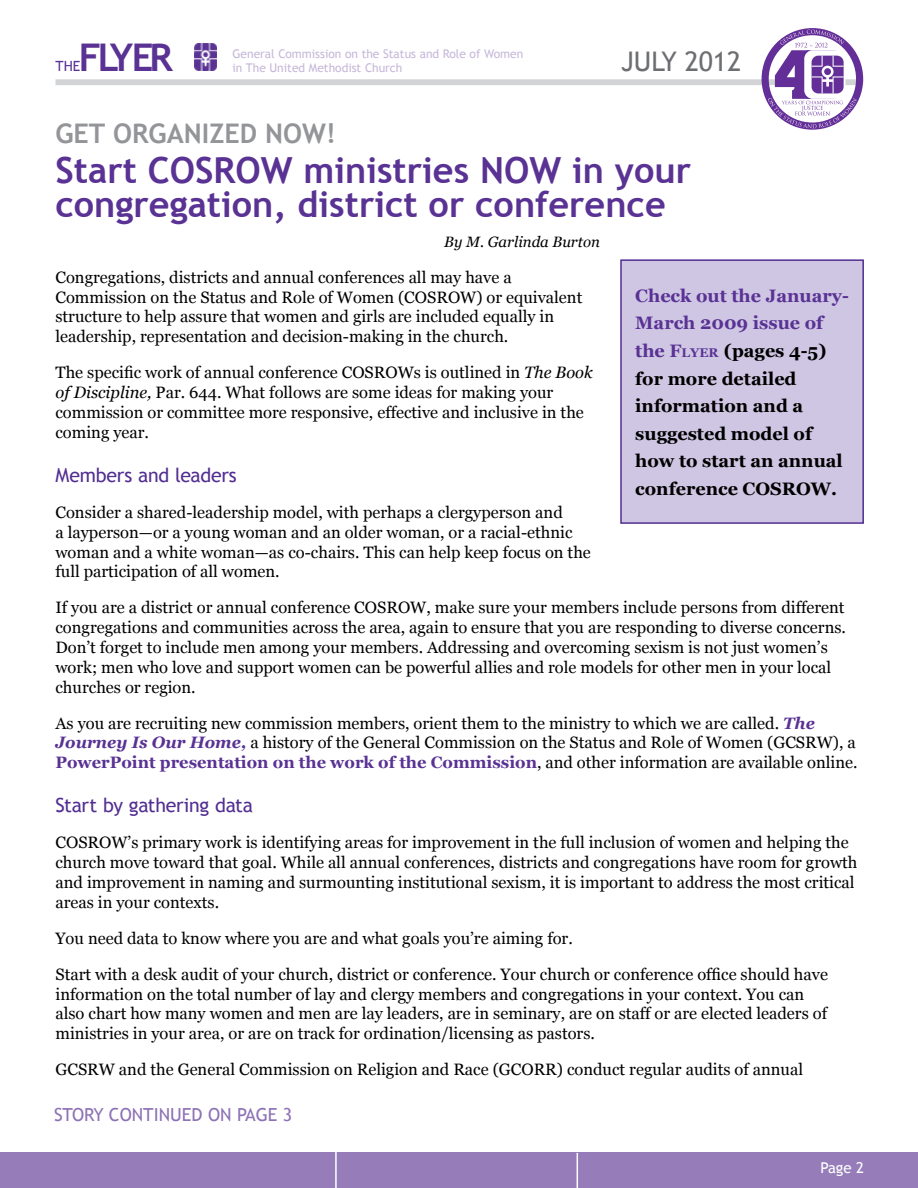
<style>
.page{position:relative;width:918px;height:1188px;background:#fff}
.page>*{position:absolute;margin:0;border:0;box-sizing:border-box;transform-origin:0 0}
.t1{font:700 38.1px "Trebuchet MS";letter-spacing:-.09em;color:#593294}
.t2{font:700 36px/33.6px "Trebuchet MS";color:#593294}
.t3{font:700 27px "Trebuchet MS";color:#939598}
.t4{font:27px "Trebuchet MS";color:#6d6e71}
.t5{font:19.5px "Trebuchet MS";letter-spacing:-.015em;color:#522e91}
.t6{font:700 18px/27.6px "Georgia";color:#000}
.t7{font:18px "Trebuchet MS";color:#8d72b5}
.t8{font:16.5px/19.8px "Georgia";color:#000}
.t9{font:italic 15px "Georgia";color:#000}
.t10{font:15px "Trebuchet MS";color:#fff}
.t11{font:14.1px "Trebuchet MS";color:#593294}
.t12{font:12px/14.4px "Trebuchet MS";color:#c6b8d9}
.s1{font-style:italic}
.s2{font-weight:700;font-style:italic;color:#593294}
.s3{font-weight:700;color:#593294}
.s4{color:#593294}
.s5{font-size:12.6px;color:#593294}
</style>
<div class="page">
<img style="left:194px;top:43px;width:23px;height:27px">
<div style="left:56px;top:79px;width:807px;height:6px;background:#d1d3d4"></div>
<div style="left:0;top:1153px;width:918px;height:35px;background:#967dba"></div>
<svg style="left:762px;top:28px;width:101px;height:102px"></svg>
<hr style="left:335px;top:1151px;width:2px;height:37px;background:#fff">
<hr style="left:577px;top:1153px;width:1px;height:35px;background:#fff">
<div style="left:621px;top:260px;width:242px;height:263px;background:#cfc6e3"></div>
<div style="left:620px;top:259px;width:244px;height:265px;border:2px solid #522e91"></div>
<h1 class="t1" style="left:79px;top:34px;width:96px">Flyer</h1>
<p class="t12" style="left:232px;top:46px;width:292px">General Commission on the Status and Role of Women in The United Methodist Church</p>
<h3 class="t4" style="left:621px;top:46px;width:122px">JULY 2012</h3>
<p class="t11" style="left:56px;top:58px;width:26px">the</p>
<h3 class="t3" style="left:56px;top:116px;width:77px">Get orga</h3>
<h3 class="t3" style="left:184px;top:116px;width:154px">nized now!</h3>
<h2 class="t2" style="left:56px;top:154px;width:637px">Start COSROW ministries NOW in your congregation, district or conference</h2>
<p class="t9" style="left:444px;top:232px;width:157px">By M. Garlinda Burton</p>
<p class="t8" style="left:56px;top:268px;width:528px">Congregations, districts and annual conferences all may have a Commission on the Status and Role of Women (COSROW) or equivalent structure to help assure that women and girls are included equally in leadership, representation and decision-making in the church.</p>
<p class="t8" style="left:56px;top:363px;width:539px">The specific work of annual conference COSROWs is outlined in <span class="s1">The Book of Discipline,</span> Par. 644. What follows are some ideas for making your commission or committee more responsive, effective and inclusive in the coming year.</p>
<p class="t5" style="left:56px;top:464px;width:183px">Members and leaders</p>
<p class="t8" style="left:56px;top:503px;width:537px">Consider a shared-leadership model, with perhaps a clergyperson and<br>a layperson—or a young woman and an older woman, or a racial-ethnic woman and a white woman—as co-chairs. This can help keep focus on the full participation of all women.</p>
<p class="t8" style="left:56px;top:598px;width:792px">If you are a district or annual conference COSROW, make sure your members include persons from different congregations and communities across the area, again to ensure that you are responding to diverse concerns.<br>Don’t forget to include men among your members. Addressing and overcoming sexism is not just women’s work; men who love and support women can be powerful allies and role models for other men in your local churches or region.</p>
<p class="t8" style="left:56px;top:713px;width:804px">As you are recruiting new commission members, orient them to the ministry to which we are called. <span class="s2">The<br>Journey Is Our Home,</span> a history of the General Commission on the Status and Role of Women (GCSRW), a<br><span class="s3">PowerPoint presentation on the work of the Commission</span>, and other information are available online.</p>
<p class="t5" style="left:56px;top:794px;width:199px">Start by gathering data</p>
<p class="t8" style="left:56px;top:833px;width:803px">COSROW’s primary work is identifying areas for improvement in the full inclusion of women and helping the church move toward that goal. While all annual conferences, districts and congregations have room for growth and improvement in naming and surmounting institutional sexism, it is important to address the most critical areas in your contexts.</p>
<p class="t8" style="left:56px;top:920px;width:774px;line-height:36px">You need data to know where you are and what goals you’re aiming for.<br>Start with a desk audit of your church, district or conference. Your church or conference office should have</p>
<p class="t8" style="left:56px;top:984px;width:773px">information on the total number of lay and clergy members and congregations in your context. You can also chart how many women and men are lay leaders, are in seminary, are on staff or are elected leaders of ministries in your area, or are on track for ordination/licensing as pastors.</p>
<p class="t8" style="left:56px;top:1060px;width:749px">GCSRW and the General Commission on Religion and Race (GCORR) conduct regular audits of annual</p>
<p class="t7" style="left:54px;top:1104px;width:240px">Story Continued on PAGE 3</p>
<p class="t6" style="left:635px;top:282px;width:215px"><span class="s4">Check out the January-<br>March 2009 issue of the</span> <span class="s4">F</span><span class="s5">lyer</span> (pages 4-5) for more detailed information and a suggested model of how to start an annual conference COSROW.</p>
<p class="t10" style="left:820px;top:1159px;width:45px">Page 2</p>
</div>
